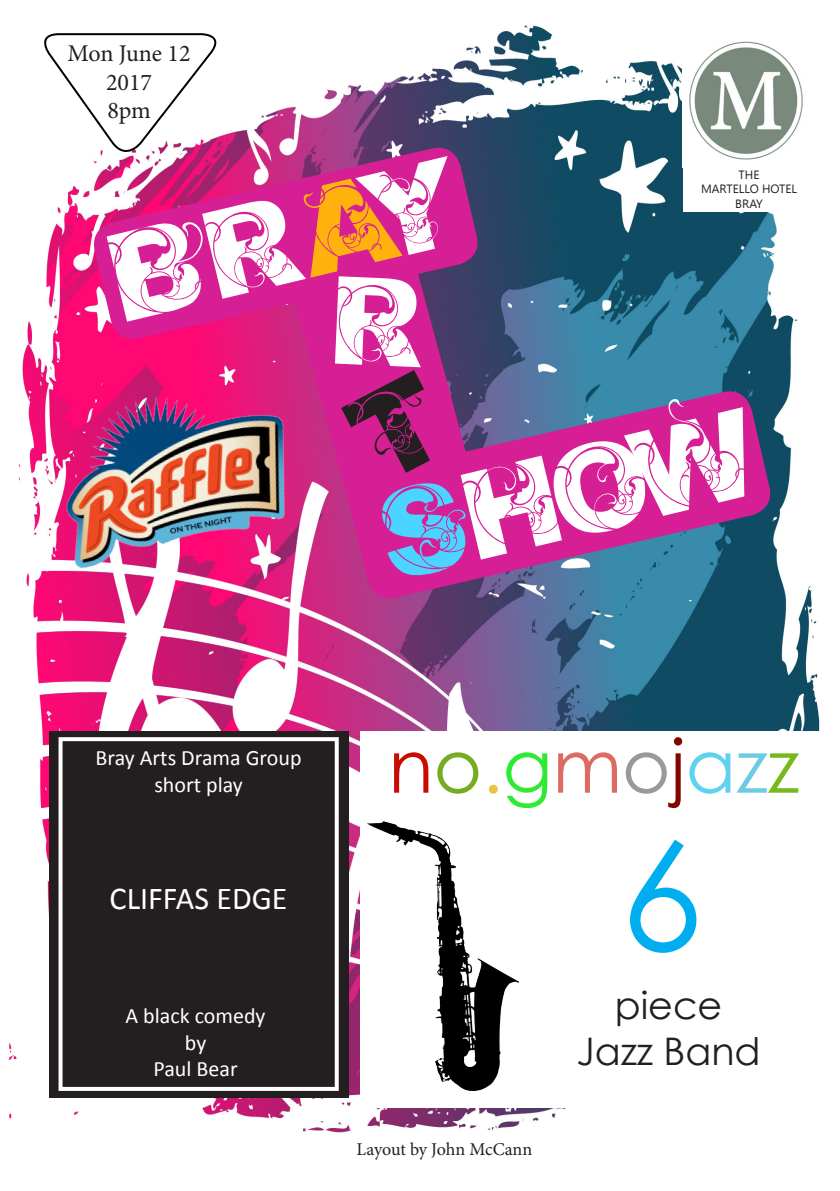
<style>
.page{position:relative;width:840px;height:1191px;background:#fff}
.page>*{position:absolute;margin:0;border:0;box-sizing:border-box;transform-origin:0 0}
.t1{font:150px "Century Gothic";color:#00aeef}
.t2{font:96px "Orial Bold";color:#fff}
.t3{font:74px "Century Gothic";color:#c80c01}
.t4{font:38px/45.6px "Century Gothic";color:#231f20;text-align:center}
.t5{font:32px "Calibri";color:#fff}
.t6{font:24px/28.8px "Minion Pro";color:#231f20;text-align:center}
.t7{font:22px/26.4px "Calibri";color:#fff;text-align:center}
.t8{font:18px "Minion Pro";letter-spacing:-.01em;color:#231f20}
.t9{font:12px/14.4px "Segoe UI";color:#231f20;text-align:center}
.s1{color:#ffb20e}
.s2{color:#4bd4ff}
.s3{color:#77ab22}
.s4{color:#ebc246}
.s5{color:#2deb33}
.s6{color:#dd6a63}
.s7{color:#999}
.s8{color:#810600}
.s9{color:#5fd2ef}
.s10{color:#6ccae3}
.s11{color:#77b81c}
</style>
<div class="page">
<img style="left:9px;top:25px;width:811px;height:1108px">
<svg style="left:89px;top:143px;width:393px;height:200px;background:#d33494"></svg>
<svg style="left:344px;top:387px;width:430px;height:216px;background:#914394"></svg>
<svg style="left:265px;top:159px;width:231px;height:442px;background:#b92b8c"></svg>
<div style="left:682px;top:166px;width:127px;height:45px;background:#fff"></div>
<img style="left:682px;top:33px;width:127px;height:133px">
<svg style="left:35px;top:32px;width:190px;height:130px"></svg>
<div style="left:49px;top:731px;width:299px;height:367px;background:#231f20"></div>
<div style="left:58px;top:737px;width:280px;height:354px;border:4px solid #fff"></div>
<div style="left:360px;top:731px;width:466px;height:376px;background:#fff"></div>
<img style="left:367px;top:821px;width:151px;height:269px">
<img style="left:41px;top:370px;width:266px;height:206px">
<svg style="left:335px;top:275px;width:119px;height:210px;background:#c82190"></svg>
<p class="t6" style="left:68px;top:39px;width:124px">Mon June 12<br>2017<br>8pm</p>
<h2 class="t2" style="left:100px;top:214px;width:356px;rotate:-14deg">BR<span class="s1">A</span>Y</h2>
<p class="t9" style="left:700px;top:167px;width:97px">THE<br>MARTELLO HOTEL<br>BRAY</p>
<h2 class="t2" style="left:368px;top:474px;width:385px;rotate:-14deg"><span class="s2">S</span>HOW</h2>
<p class="t7" style="left:95px;top:744px;width:207px">Bray Arts Drama Group short play</p>
<h3 class="t5" style="left:110px;top:878px;width:179px">CLIFFAS EDGE</h3>
<p class="t7" style="left:125px;top:1002px;width:141px">A black comedy by<br>Paul Bear</p>
<h3 class="t3" style="left:388px;top:714px;width:412px">n<span class="s3">o</span><span class="s4">.</span><span class="s5">g</span><span class="s6">m</span><span class="s7">o</span><span class="s8">j</span><span class="s9">a</span><span class="s10">z</span><span class="s11">z</span></h3>
<h1 class="t1" style="left:619px;top:791px;width:85px">6</h1>
<h3 class="t4" style="left:576px;top:982px;width:186px">piece<br>Jazz Band</h3>
<p class="t8" style="left:356px;top:1137px;width:177px">Layout by John McCann</p>
</div>
